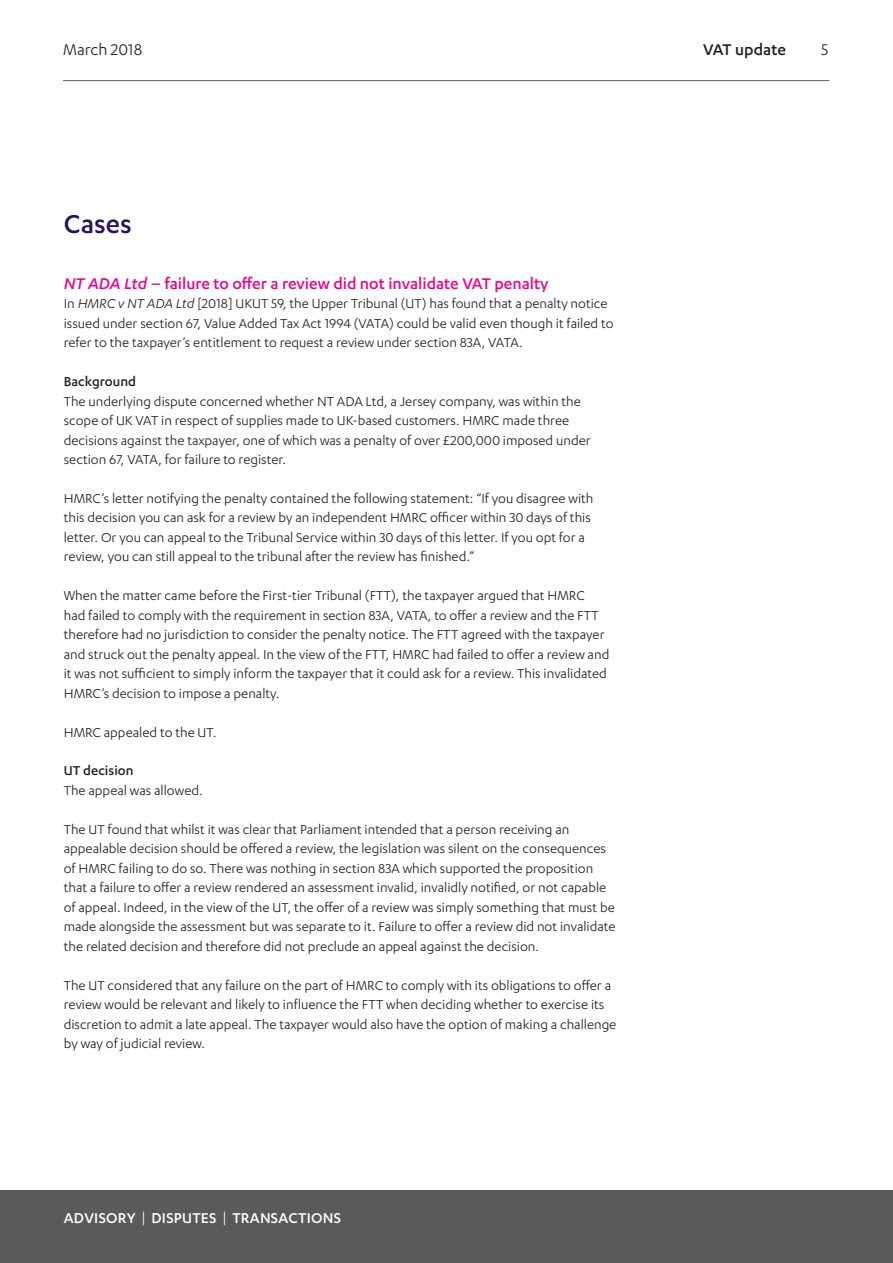
<style>
.page{position:relative;width:893px;height:1263px;background:#fff}
.page>*{position:absolute;margin:0;border:0;box-sizing:border-box;transform-origin:0 0}
.Heading_1{font:500 30px "Karbon";color:#29135d}
.Heading_2__pink{font:500 18px "Karbon";color:#ed028c}
.t1{font:18px "Karbon";color:#231f20}
.t2{font:500 18px "Karbon";color:#231f20}
.t3{font:500 16.5px "Karbon";letter-spacing:.015em;color:#fff}
.Body{font:15px/19.5px "Karbon";color:#231f20}
.Heading_3{font:500 15px "Karbon";color:#231f20}
.s1{font-style:italic}
.s2{font-weight:400}
</style>
<div class="page">
<hr style="left:63px;top:80px;width:766px;height:1px;background:#5a5a5d">
<div style="left:0;top:1191px;width:893px;height:72px;background:#5a5a5d"></div>
<p class="t1" style="left:63px;top:39px;width:81px">March 2018</p>
<p class="t2" style="left:703px;top:39px;width:84px">VAT update</p>
<p class="t1" style="left:821px;top:39px;width:9px">5</p>
<p class="Heading_1" style="left:64px;top:207px;width:70px">Cases</p>
<p class="Heading_2__pink" style="left:64px;top:273px;width:486px"><span class="s1">NT ADA Ltd</span> – failure to offer a review did not invalidate VAT penalty</p>
<p class="Body" style="left:64px;top:293px;width:551px">In <span class="s1">HMRC v NT ADA Ltd</span> [2018] UKUT 59, the Upper Tribunal (UT) has found that a penalty notice issued under section 67, Value Added Tax Act 1994 (VATA) could be valid even though it failed to refer to the taxpayer’s entitlement to request a review under section 83A, VATA.</p>
<p class="Heading_3" style="left:64px;top:373px;width:74px">Background</p>
<p class="Body" style="left:64px;top:391px;width:528px">The underlying dispute concerned whether NT ADA Ltd, a Jersey company, was within the scope of UK VAT in respect of supplies made to UK-based customers. HMRC made three decisions against the taxpayer, one of which was a penalty of over £200,000 imposed under section 67, VATA, for failure to register.</p>
<p class="Body" style="left:64px;top:488px;width:531px">HMRC’s letter notifying the penalty contained the following statement: “If you disagree with this decision you can ask for a review by an independent HMRC officer within 30 days of this letter. Or you can appeal to the Tribunal Service within 30 days of this letter. If you opt for a review, you can still appeal to the tribunal after the review has finished.”</p>
<p class="Body" style="left:64px;top:585px;width:547px">When the matter came before the First-tier Tribunal (FTT), the taxpayer argued that HMRC had failed to comply with the requirement in section 83A, VATA, to offer a review and the FTT therefore had no jurisdiction to consider the penalty notice. The FTT agreed with the taxpayer and struck out the penalty appeal. In the view of the FTT, HMRC had failed to offer a review and it was not sufficient to simply inform the taxpayer that it could ask for a review. This invalidated HMRC’s decision to impose a penalty.</p>
<p class="Body" style="left:64px;top:722px;width:154px">HMRC appealed to the UT.</p>
<p class="Heading_3" style="left:64px;top:762px;width:71px">UT decision</p>
<p class="Body" style="left:64px;top:780px;width:140px">The appeal was allowed.</p>
<p class="Body" style="left:64px;top:819px;width:553px">The UT found that whilst it was clear that Parliament intended that a person receiving an appealable decision should be offered a review, the legislation was silent on the consequences of HMRC failing to do so. There was nothing in section 83A which supported the proposition that a failure to offer a review rendered an assessment invalid, invalidly notified, or not capable of appeal. Indeed, in the view of the UT, the offer of a review was simply something that must be made alongside the assessment but was separate to it. Failure to offer a review did not invalidate the related decision and therefore did not preclude an appeal against the decision.</p>
<p class="Body" style="left:64px;top:975px;width:554px">The UT considered that any failure on the part of HMRC to comply with its obligations to offer a review would be relevant and likely to influence the FTT when deciding whether to exercise its discretion to admit a late appeal. The taxpayer would also have the option of making a challenge by way of judicial review.</p>
<p class="t3" style="left:64px;top:1208px;width:279px">ADVISORY <span class="s2">|</span> DISPUTES <span class="s2">|</span> TRANSACTIONS</p>
</div>
